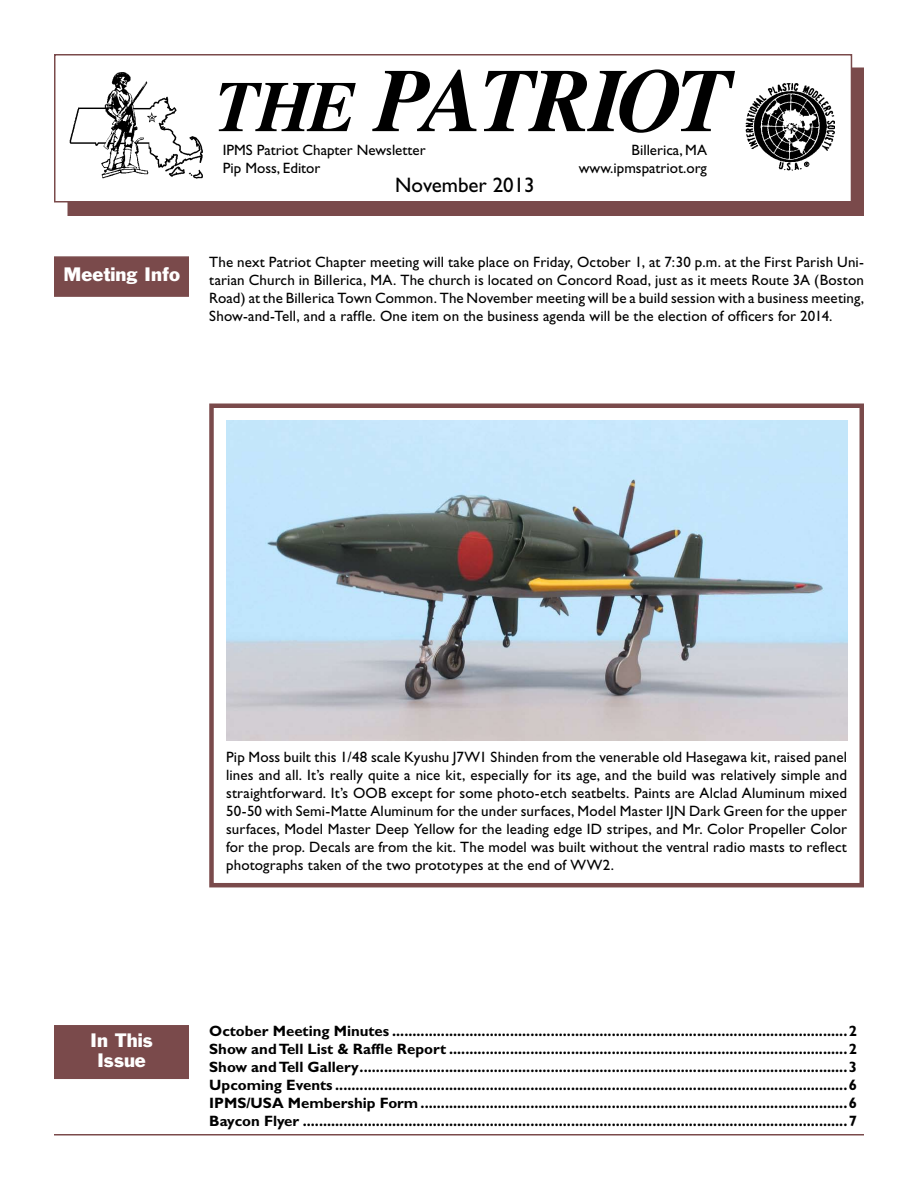
<style>
.page{position:relative;width:918px;height:1188px;background:#fff}
.page>*{position:absolute;margin:0;border:0;box-sizing:border-box;transform-origin:0 0}
.t1{font:italic 700 90px "Times";letter-spacing:-.05em;color:#000}
.t2{font:21px "Gill Sans";color:#000}
.t3{font:18px/19.5px "Franklin Gothic";color:#fff;text-align:center}
.t4{font:15px/18px "Gill Sans";letter-spacing:.005em;color:#000;text-align:justify}
.t5{font:700 15px/18px "Gill Sans";color:#000;text-align:justify}
.s1{font-size:72px}
</style>
<div class="page">
<div style="left:68px;top:68px;width:796px;height:148px;background:#7a4a4b"></div>
<div style="left:54px;top:54px;width:798px;height:148px;background:#fff;border:2px solid #7a4a4b"></div>
<hr style="left:54px;top:1134px;width:810px;height:2px;background:#7a4a4b">
<div style="left:209px;top:404px;width:655px;height:483px;border:4px solid #7a4a4b"></div>
<div style="left:54px;top:1025px;width:135px;height:54px;background:#7a4a4b"></div>
<div style="left:54px;top:256px;width:135px;height:41px;background:#7a4a4b;border:2px solid #7a4a4b"></div>
<img style="left:746px;top:83px;width:89px;height:87px">
<img style="left:70px;top:73px;width:132px;height:106px">
<img style="left:226px;top:420px;width:621px;height:321px">
<p class="t3" style="left:64px;top:265px;width:118px">Meeting Info</p>
<h1 class="t1" style="left:215px;top:48px;width:518px"><span class="s1">THE</span> PATRIOT</h1>
<p class="t4" style="left:223px;top:141px;width:204px">IPMS Patriot Chapter Newsletter</p>
<p class="t4" style="left:632px;top:141px;width:77px">Billerica, MA</p>
<p class="t4" style="left:223px;top:159px;width:99px">Pip Moss, Editor</p>
<p class="t4" style="left:579px;top:159px;width:130px">www.ipmspatriot.org</p>
<h2 class="t2" style="left:395px;top:172px;width:141px">November 2013</h2>
<p class="t4" style="left:209px;top:253px;width:656px">The next Patriot Chapter meeting will take place on Friday, October 1, at 7:30 p.m. at the First Parish Uni&shy;tarian Church in Billerica, MA. The church is located on Concord Road, just as it meets Route 3A (Boston Road) at the Billerica Town Common. The November meeting will be a build session with a business meeting, Show-and-Tell, and a raffle. One item on the business agenda will be the election of officers for 2014.</p>
<p class="t4" style="left:226px;top:748px;width:623px">Pip Moss built this 1/48 scale Kyushu J7W1 Shinden from the venerable old Hasegawa kit, raised panel lines and all. It’s really quite a nice kit, especially for its age, and the build was relatively simple and straightforward. It’s OOB except for some photo-etch seatbelts. Paints are Alclad Aluminum mixed 50-50 with Semi-Matte Aluminum for the under surfaces, Model Master IJN Dark Green for the upper surfaces, Model Master Deep Yellow for the leading edge ID stripes, and Mr. Color Propeller Color for the prop. Decals are from the kit. The model was built without the ventral radio masts to reflect photographs taken of the two prototypes at the end of WW2.</p>
<p class="t3" style="left:90px;top:1031px;width:64px">In This<br>Issue</p>
<p class="t5" style="left:209px;top:1022px;width:650px">October Meeting Minutes ................................................................................................................2<br>Show and Tell List &amp; Raffle Report ..................................................................................................2<br>Show and Tell Gallery........................................................................................................................3<br>Upcoming Events ..............................................................................................................................6<br>IPMS/USA Membership Form.........................................................................................................6<br>Baycon Flyer ......................................................................................................................................7</p>
</div>
